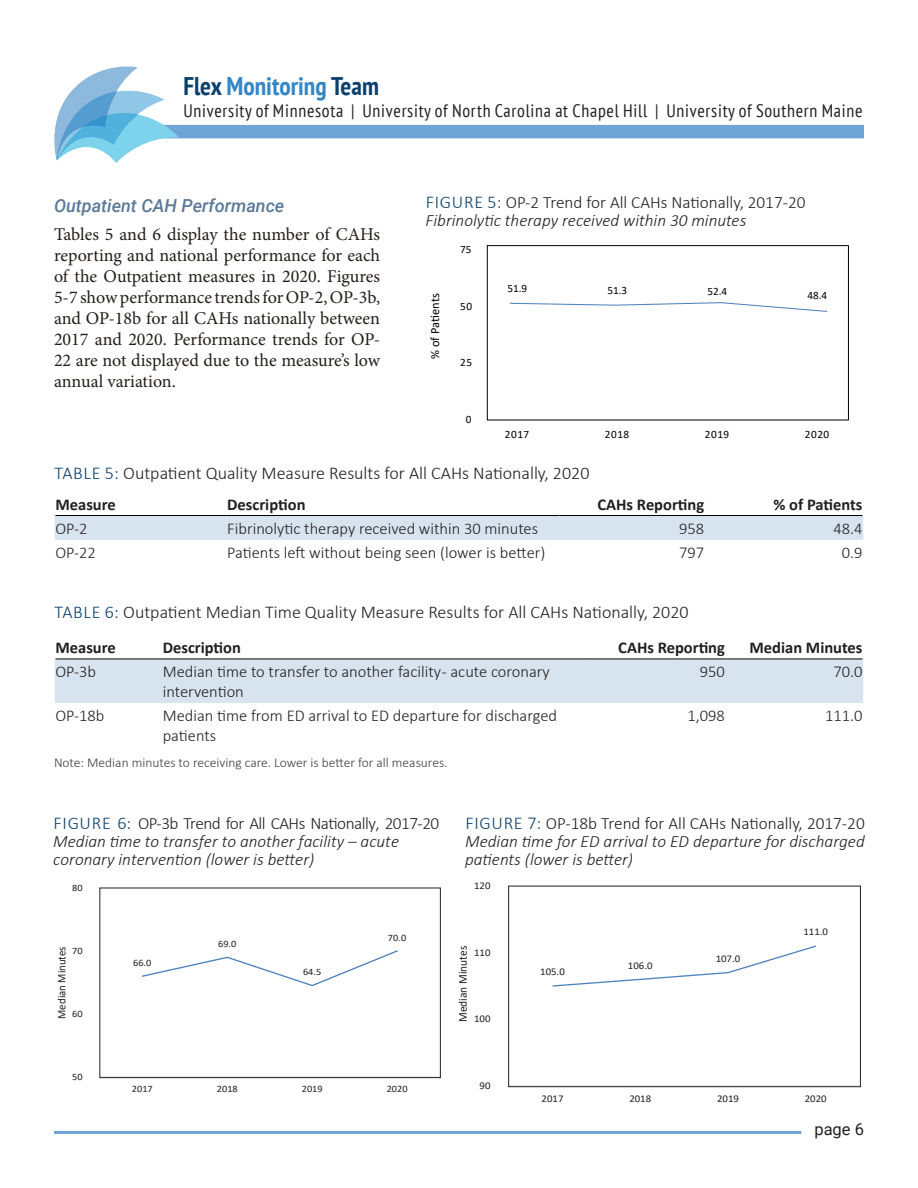
<style>
.page{position:relative;width:918px;height:1188px;background:#fff}
.page>*{position:absolute;margin:0;border:0;box-sizing:border-box;transform-origin:0 0}
.t1{font:700 condensed 25.5px "PT Sans";color:#3486c5}
.FMT__H2__Space{font:18px/21px "Minion Pro";letter-spacing:-.005em;color:#241e1b;text-align:justify}
.RF__Figure_Title{font:300 18px "Calibri";color:#231f20}
.t2{font:condensed 18px "PT Sans";letter-spacing:.04em;color:#231f20}
.RF__H3{font:italic 500 18px "Roboto";color:#5b7999}
.RF__Figure_Title-2{font:italic 300 17.25px/18px "Calibri";color:#231f20}
.RF__Figure_Title-3{font:300 17.25px "Calibri";color:#231f20}
.FMT__Table_Body_11pt{font:300 16.5px/19.8px "Calibri";color:#231f20}
.t3{font:700 16.5px "Calibri";color:#231f20}
.t4{font:16.5px "Roboto";color:#231f20}
.FMT__Footnote{font:300 13.5px "Calibri";color:#3e3e3f}
.t5{font:12.45px "Calibri";color:#000}
.t6{font:12px "Calibri";color:#231f20;scale:.95 1}
.t7{font:11.4px "Calibri";color:#231f20;scale:.95 1}
.t8{font:11.25px "Calibri";letter-spacing:.05em;color:#000}
.t9{font:11.25px "Calibri";color:#020202}
.t10{font:10.35px "Calibri";color:#231f20;scale:1.05 1}
.t11{font:9.75px "Calibri";color:#231f20;scale:1.06 1}
.s1{color:#0b406d}
.s2{font-size:18px;color:#0b406d}
.s3{font-style:normal;font-size:18px;color:#0b406d}
.s4{font-style:normal}
</style>
<div class="page">
<div style="left:88px;top:125px;width:776px;height:13px;background:#6fa4d7"></div>
<img style="left:54px;top:66px;width:416px;height:97px">
<hr style="left:54px;top:1131px;width:747px;height:3px;background:#6fa4d7">
<div style="left:55px;top:516px;width:808px;height:24px;background:#d7e4ef"></div>
<hr style="left:56px;top:515px;width:170px;height:1px;background:#000">
<hr style="left:226px;top:515px;width:334px;height:1px;background:#000">
<hr style="left:560px;top:515px;width:145px;height:1px;background:#000">
<hr style="left:705px;top:515px;width:157px;height:1px;background:#000">
<div style="left:55px;top:659px;width:808px;height:44px;background:#d7e4ef"></div>
<hr style="left:56px;top:659px;width:106px;height:1px;background:#000">
<hr style="left:162px;top:659px;width:428px;height:1px;background:#000">
<hr style="left:590px;top:659px;width:136px;height:1px;background:#000">
<hr style="left:726px;top:659px;width:136px;height:1px;background:#000">
<svg style="left:509px;top:302px;width:319px;height:10px"></svg>
<div style="left:487px;top:245px;width:362px;height:175px;border:1px solid #000"></div>
<svg style="left:552px;top:945px;width:264px;height:42px"></svg>
<div style="left:508px;top:886px;width:353px;height:201px;border:1px solid #231f20"></div>
<svg style="left:142px;top:950px;width:256px;height:37px"></svg>
<div style="left:100px;top:888px;width:341px;height:190px;border:1px solid #231f20"></div>
<h1 class="t1" style="left:183px;top:69px;width:197px"><span class="s1">Flex</span> Monitoring <span class="s1">Team</span></h1>
<p class="t2" style="left:183px;top:99px;width:681px">University of Minnesota | University of North Carolina at Chapel Hill | University of Southern Maine</p>
<p class="RF__H3" style="left:54px;top:193px;width:232px">Outpatient CAH Performance</p>
<p class="FMT__H2__Space" style="left:54px;top:224px;width:328px">Tables 5 and 6 display the number of CAHs reporting and national performance for each of the Outpatient measures in 2020. Figures 5-7 show performance trends for OP-2, OP-3b, and OP-18b for all CAHs nationally between 2017 and 2020. Performance trends for OP-22 are not displayed due to the measure’s low annual variation.</p>
<p class="RF__Figure_Title-3" style="left:426px;top:192px;width:381px"><span class="s2">FIGURE 5:</span> OP-2 Trend for All CAHs Nationally, 2017-20</p>
<p class="RF__Figure_Title-2" style="left:426px;top:211px;width:322px">Fibrinolytic therapy received within 30 minutes</p>
<p class="t5" style="left:427px;top:359px;width:68px;rotate:-90deg">% of Pa ents</p>
<p class="t8" style="left:460px;top:241px;width:13px">75</p>
<p class="t8" style="left:460px;top:298px;width:13px">50</p>
<p class="t8" style="left:460px;top:355px;width:13px">25</p>
<p class="t8" style="left:466px;top:411px;width:7px">0</p>
<p class="t9" style="left:507px;top:281px;width:21px">51.9</p>
<p class="t9" style="left:607px;top:282px;width:21px">51.3</p>
<p class="t9" style="left:707px;top:283px;width:21px">52.4</p>
<p class="t9" style="left:807px;top:288px;width:21px">48.4</p>
<p class="t8" style="left:505px;top:427px;width:26px">2017</p>
<p class="t8" style="left:605px;top:427px;width:26px">2018</p>
<p class="t8" style="left:705px;top:427px;width:26px">2019</p>
<p class="t8" style="left:805px;top:427px;width:26px">2020</p>
<p class="RF__Figure_Title" style="left:54px;top:462px;width:537px"><span class="s1">TABLE 5:</span> Outpatient Quality Measure Results for All CAHs Nationally, 2020</p>
<p class="t3" style="left:56px;top:492px;width:62px">Measure</p>
<p class="t3" style="left:227px;top:492px;width:80px">Description</p>
<p class="t3" style="left:598px;top:492px;width:108px">CAHs Reporting</p>
<p class="t3" style="left:773px;top:492px;width:91px">% of Patients</p>
<p class="FMT__Table_Body_11pt" style="left:56px;top:518px;width:34px">OP-2</p>
<p class="FMT__Table_Body_11pt" style="left:227px;top:518px;width:312px">Fibrinolytic therapy received within 30 minutes</p>
<p class="FMT__Table_Body_11pt" style="left:679px;top:518px;width:27px">958</p>
<p class="FMT__Table_Body_11pt" style="left:833px;top:518px;width:31px">48.4</p>
<p class="FMT__Table_Body_11pt" style="left:56px;top:543px;width:42px">OP-22</p>
<p class="FMT__Table_Body_11pt" style="left:227px;top:543px;width:320px">Patients left without being seen (lower is better)</p>
<p class="FMT__Table_Body_11pt" style="left:679px;top:543px;width:27px">797</p>
<p class="FMT__Table_Body_11pt" style="left:842px;top:543px;width:22px">0.9</p>
<p class="RF__Figure_Title" style="left:54px;top:601px;width:636px"><span class="s1">TABLE 6:</span> Outpatient Median Time Quality Measure Results for All CAHs Nationally, 2020</p>
<p class="t3" style="left:56px;top:636px;width:62px">Measure</p>
<p class="t3" style="left:163px;top:636px;width:80px">Description</p>
<p class="t3" style="left:618px;top:636px;width:108px">CAHs Reporting</p>
<p class="t3" style="left:750px;top:636px;width:114px">Median Minutes</p>
<p class="FMT__Table_Body_11pt" style="left:56px;top:662px;width:42px">OP-3b</p>
<p class="FMT__Table_Body_11pt" style="left:163px;top:662px;width:389px">Median time to transfer to another facility - acute coronary intervention</p>
<p class="FMT__Table_Body_11pt" style="left:700px;top:662px;width:27px">950</p>
<p class="FMT__Table_Body_11pt" style="left:833px;top:662px;width:31px">70.0</p>
<p class="FMT__Table_Body_11pt" style="left:56px;top:706px;width:50px">OP-18b</p>
<p class="FMT__Table_Body_11pt" style="left:163px;top:706px;width:396px">Median time from ED arrival to ED departure for discharged patients</p>
<p class="FMT__Table_Body_11pt" style="left:688px;top:706px;width:39px">1,098</p>
<p class="FMT__Table_Body_11pt" style="left:825px;top:706px;width:39px">111.0</p>
<p class="FMT__Footnote" style="left:54px;top:754px;width:395px">Note: Median minutes to receiving care. Lower is better for all measures.</p>
<p class="RF__Figure_Title-2" style="left:53px;top:814px;width:388px"><span class="s3">FIGURE 6:</span> <span class="s4">OP-3b Trend for All CAHs Nationally, 2017-20<br></span>Median time to transfer to another facility – acute</p>
<p class="RF__Figure_Title-2" style="left:53px;top:850px;width:263px">coronary intervention (lower is better)</p>
<p class="RF__Figure_Title-2" style="left:465px;top:814px;width:401px;text-align:justify"><span class="s3">FIGURE 7:</span> <span class="s4">OP-18b Trend for All CAHs Nationally, 2017-20<br></span>Median time for ED arrival to ED departure for discharged patients (lower is better)</p>
<p class="t11" style="left:72px;top:881px;width:11px">80</p>
<p class="t10" style="left:474px;top:878px;width:17px">120</p>
<p class="t7" style="left:54px;top:1019px;width:78px;rotate:-90deg">Median Minutes</p>
<p class="t11" style="left:72px;top:944px;width:11px">70</p>
<p class="t11" style="left:72px;top:1007px;width:11px">60</p>
<p class="t11" style="left:133px;top:956px;width:19px">66.0</p>
<p class="t11" style="left:218px;top:937px;width:19px">69.0</p>
<p class="t11" style="left:303px;top:965px;width:19px">64.5</p>
<p class="t11" style="left:388px;top:931px;width:19px">70.0</p>
<p class="t6" style="left:455px;top:1022px;width:82px;rotate:-90deg">Median Minutes</p>
<p class="t10" style="left:474px;top:945px;width:17px">110</p>
<p class="t10" style="left:474px;top:1012px;width:17px">100</p>
<p class="t10" style="left:540px;top:965px;width:25px">105.0</p>
<p class="t10" style="left:628px;top:958px;width:25px">106.0</p>
<p class="t10" style="left:716px;top:951px;width:25px">107.0</p>
<p class="t10" style="left:803px;top:925px;width:25px">111.0</p>
<p class="t11" style="left:72px;top:1070px;width:11px">50</p>
<p class="t11" style="left:132px;top:1082px;width:21px">2017</p>
<p class="t11" style="left:217px;top:1082px;width:21px">2018</p>
<p class="t11" style="left:302px;top:1082px;width:21px">2019</p>
<p class="t11" style="left:387px;top:1082px;width:21px">2020</p>
<p class="t10" style="left:480px;top:1078px;width:12px">90</p>
<p class="t10" style="left:542px;top:1092px;width:22px">2017</p>
<p class="t10" style="left:629px;top:1092px;width:22px">2018</p>
<p class="t10" style="left:717px;top:1092px;width:22px">2019</p>
<p class="t10" style="left:805px;top:1092px;width:22px">2020</p>
<p class="t4" style="left:814px;top:1118px;width:51px">page 6</p>
</div>
